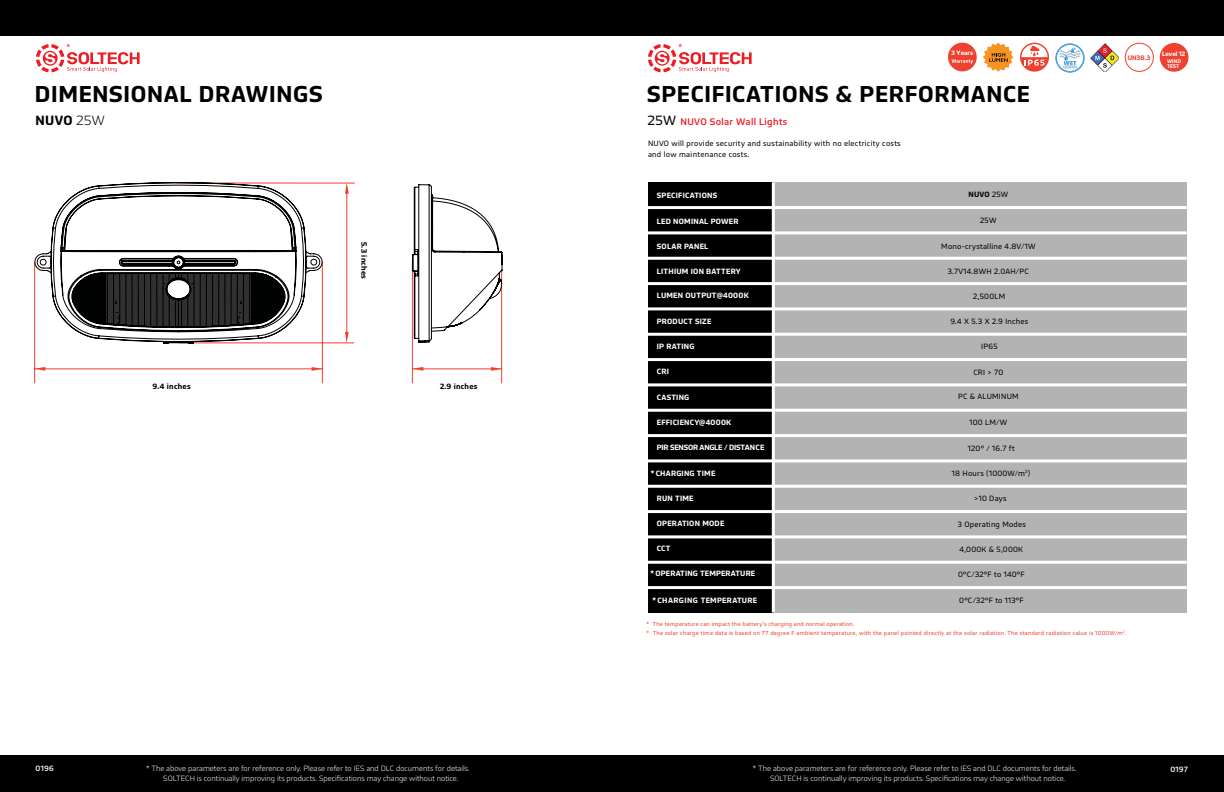
<style>
.page{position:relative;width:1224px;height:792px;background:#fff}
.page>*{position:absolute;margin:0;border:0;box-sizing:border-box;transform-origin:0 0}
.t1{font:600 24px "Bega";letter-spacing:.03em;color:#000}
.t2{font:600 14px "Bega";color:#000}
.t3{font:500 10px "Bega";letter-spacing:.03em;color:#ed1d24}
.t4{font:300 8px/9.6px "Bega";color:#fff}
.t5{font:8px/11px "Bega";letter-spacing:.03em;color:#000}
.t6{font:600 8px "Bega";letter-spacing:.03em;color:#fff}
.t7{font:600 8px "Bega";letter-spacing:.03em;color:#000}
.t8{font:600 8px "Bega";letter-spacing:-.025em;color:#fff}
.t9{font:500 8px "Bega";letter-spacing:.03em;color:#fff}
.t10{font:600 6.9px "Bega";color:#ef4130}
.t11{font:600 6.6px "Bega";color:#fff}
.t12{font:6px/9px "Bega";letter-spacing:.04em;color:#ef4130}
.t13{font:600 5.5px/5px "Bega";color:#fff}
.s1{font-weight:300}
.s2{font-weight:400;font-size:14px;color:#000}
.s3{font-weight:400}
</style>
<div class="page">
<div style="left:0;top:755px;width:612px;height:37px;background:#000"></div>
<div style="left:612px;top:755px;width:612px;height:37px;background:#000"></div>
<div style="left:0;top:0;width:612px;height:36px;background:#000"></div>
<div style="left:612px;top:0;width:612px;height:36px;background:#000"></div>
<svg style="left:36px;top:44px;width:104px;height:28px"></svg>
<svg style="left:648px;top:44px;width:104px;height:28px"></svg>
<hr style="left:412px;top:262px;width:1px;height:121px;background:#ef4130">
<hr style="left:178px;top:343px;width:176px;height:1px;background:#ef4130">
<hr style="left:347px;top:188px;width:1px;height:147px;background:#ef4130">
<hr style="left:34px;top:369px;width:288px;height:1px;background:#ef4130">
<hr style="left:412px;top:369px;width:89px;height:1px;background:#ef4130">
<hr style="left:176px;top:183px;width:179px;height:1px;background:#ef4130">
<hr style="left:322px;top:262px;width:1px;height:121px;background:#ef4130">
<hr style="left:34px;top:262px;width:1px;height:121px;background:#ef4130">
<hr style="left:501px;top:270px;width:1px;height:113px;background:#ef4130">
<svg style="left:345px;top:332px;width:4px;height:11px"></svg>
<svg style="left:34px;top:367px;width:11px;height:4px"></svg>
<svg style="left:412px;top:367px;width:11px;height:4px"></svg>
<svg style="left:345px;top:183px;width:4px;height:11px"></svg>
<svg style="left:312px;top:367px;width:10px;height:4px"></svg>
<svg style="left:491px;top:367px;width:11px;height:4px"></svg>
<svg style="left:34px;top:182px;width:289px;height:162px"></svg>
<svg style="left:411px;top:184px;width:92px;height:159px"></svg>
<div style="left:948px;top:43px;width:29px;height:28px;background:#ef4130;border-radius:50%"></div>
<svg style="left:952px;top:59px;width:21px;height:5px"></svg>
<svg style="left:983px;top:43px;width:31px;height:29px"></svg>
<svg style="left:1020px;top:43px;width:29px;height:29px"></svg>
<div style="left:1160px;top:43px;width:29px;height:29px;background:#ef4130;border-radius:50%"></div>
<div style="left:1125px;top:43px;width:29px;height:29px;border:1px solid #ef4130;border-radius:50%"></div>
<img style="left:1091px;top:44px;width:28px;height:28px">
<img style="left:1055px;top:43px;width:30px;height:30px">
<div style="left:772px;top:182px;width:415px;height:430px;background:#b3b3b3"></div>
<div style="left:648px;top:182px;width:125px;height:430px;background:#000"></div>
<hr style="left:647px;top:206px;width:540px;height:3px;background:#fff">
<hr style="left:647px;top:231px;width:540px;height:3px;background:#fff">
<hr style="left:647px;top:257px;width:540px;height:3px;background:#fff">
<hr style="left:647px;top:282px;width:540px;height:3px;background:#fff">
<hr style="left:647px;top:307px;width:540px;height:3px;background:#fff">
<hr style="left:647px;top:333px;width:540px;height:3px;background:#fff">
<hr style="left:647px;top:358px;width:540px;height:3px;background:#fff">
<hr style="left:647px;top:383px;width:540px;height:3px;background:#fff">
<hr style="left:647px;top:409px;width:540px;height:3px;background:#fff">
<hr style="left:647px;top:434px;width:540px;height:3px;background:#fff">
<hr style="left:647px;top:459px;width:540px;height:3px;background:#fff">
<hr style="left:647px;top:485px;width:540px;height:3px;background:#fff">
<hr style="left:647px;top:510px;width:540px;height:3px;background:#fff">
<hr style="left:647px;top:535px;width:540px;height:3px;background:#fff">
<hr style="left:647px;top:561px;width:540px;height:3px;background:#fff">
<hr style="left:647px;top:586px;width:540px;height:3px;background:#fff">
<hr style="left:772px;top:182px;width:3px;height:430px;background:#fff">
<h1 class="t1" style="left:35px;top:80px;width:289px">DIMENSIONAL DRAWINGS</h1>
<h2 class="t2" style="left:35px;top:112px;width:71px">NUVO <span class="s1">25W</span></h2>
<p class="t7" style="left:153px;top:382px;width:40px">9.4 inches</p>
<p class="t7" style="left:369px;top:242px;width:39px;rotate:90deg">5.3 inches</p>
<p class="t7" style="left:440px;top:382px;width:39px">2.9 inches</p>
<p class="t11" style="left:951px;top:49px;width:23px">3 Years</p>
<p class="t11" style="left:1162px;top:50px;width:25px">Level 12</p>
<p class="t13" style="left:1167px;top:58px;width:15px">WIND<br>TEST</p>
<p class="t10" style="left:1128px;top:54px;width:24px">UN38.3</p>
<h1 class="t1" style="left:647px;top:80px;width:384px">SPECIFICATIONS &amp; PERFORMANCE</h1>
<p class="t3" style="left:648px;top:116px;width:141px"><span class="s2">25W</span> NUVO Solar Wall Lights</p>
<p class="t5" style="left:648px;top:138px;width:254px">NUVO will provide security and sustainability with no electricity costs and low maintenance costs.</p>
<p class="t7" style="left:968px;top:190px;width:41px">NUVO <span class="s3">25W</span></p>
<p class="t5" style="left:980px;top:215px;width:18px">25W</p>
<p class="t5" style="left:941px;top:240px;width:96px">Mono-crystalline 4.8V/1W</p>
<p class="t5" style="left:948px;top:265px;width:83px">3.7V14.8WH 2.0AH/PC</p>
<p class="t6" style="left:657px;top:191px;width:62px">SPECIFICATIONS</p>
<p class="t6" style="left:657px;top:216px;width:83px">LED NOMINAL POWER</p>
<p class="t6" style="left:657px;top:241px;width:53px">SOLAR PANEL</p>
<p class="t6" style="left:657px;top:267px;width:85px">LITHIUM ION BATTERY</p>
<p class="t6" style="left:657px;top:291px;width:94px">LUMEN OUTPUT@4000K</p>
<p class="t6" style="left:657px;top:316px;width:56px">PRODUCT SIZE</p>
<p class="t6" style="left:657px;top:342px;width:39px">IP RATING</p>
<p class="t6" style="left:657px;top:367px;width:14px">CRI</p>
<p class="t6" style="left:657px;top:393px;width:34px">CASTING</p>
<p class="t6" style="left:657px;top:418px;width:76px">EFFICIENCY@4000K</p>
<p class="t8" style="left:657px;top:443px;width:109px">PIR SENSOR ANGLE / DISTANCE</p>
<p class="t6" style="left:651px;top:469px;width:66px">* CHARGING TIME</p>
<p class="t6" style="left:657px;top:493px;width:38px">RUN TIME</p>
<p class="t6" style="left:657px;top:519px;width:69px">OPERATION MODE</p>
<p class="t6" style="left:657px;top:544px;width:15px">CCT</p>
<p class="t6" style="left:651px;top:569px;width:106px">* OPERATING TEMPERATURE</p>
<p class="t6" style="left:652px;top:595px;width:106px">* CHARGING TEMPERATURE</p>
<p class="t12" style="left:647px;top:619px;width:481px">* The temperature can impact the battery’s charging and normal operation.<br>* The solar charge time data is based on 77 degree F ambient temperature, with the panel pointed directly at the solar radiation. The standard radiation value is 1000W/m<sup>2</sup>.</p>
<p class="t5" style="left:973px;top:291px;width:34px">2,500LM</p>
<p class="t5" style="left:950px;top:316px;width:79px">9.4 X 5.3 X 2.9 Inches</p>
<p class="t5" style="left:981px;top:341px;width:18px">IP65</p>
<p class="t5" style="left:973px;top:367px;width:32px">CRI &gt; 70</p>
<p class="t5" style="left:958px;top:391px;width:62px">PC &amp; ALUMINUM</p>
<p class="t5" style="left:969px;top:416px;width:39px">100 LM/W</p>
<p class="t5" style="left:968px;top:443px;width:48px">120° / 16.7 ft</p>
<p class="t5" style="left:952px;top:467px;width:80px">18 Hours (1000W/m<sup>2</sup>)</p>
<p class="t5" style="left:974px;top:493px;width:34px">&gt;10 Days</p>
<p class="t5" style="left:958px;top:519px;width:70px">3 Operating Modes</p>
<p class="t5" style="left:960px;top:544px;width:65px">4,000K &amp; 5,000K</p>
<p class="t5" style="left:958px;top:569px;width:68px">0°C/32°F to 140°F</p>
<p class="t5" style="left:959px;top:595px;width:66px">0°C/32°F to 113°F</p>
<p class="t9" style="left:36px;top:764px;width:20px">0196</p>
<p class="t4" style="left:146px;top:764px;width:325px">* The above parameters are for reference only. Please refer to IES and DLC documents for details.</p>
<p class="t9" style="left:1170px;top:765px;width:19px">0197</p>
<p class="t4" style="left:163px;top:774px;width:297px">SOLTECH is continually improving its products. Specifications may change without notice.</p>
<p class="t4" style="left:770px;top:764px;width:308px;text-indent:-17px">* The above parameters are for reference only. Please refer to IES and DLC documents for details.<br>SOLTECH is continually improving its products. Specifications may change without notice.</p>
</div>
